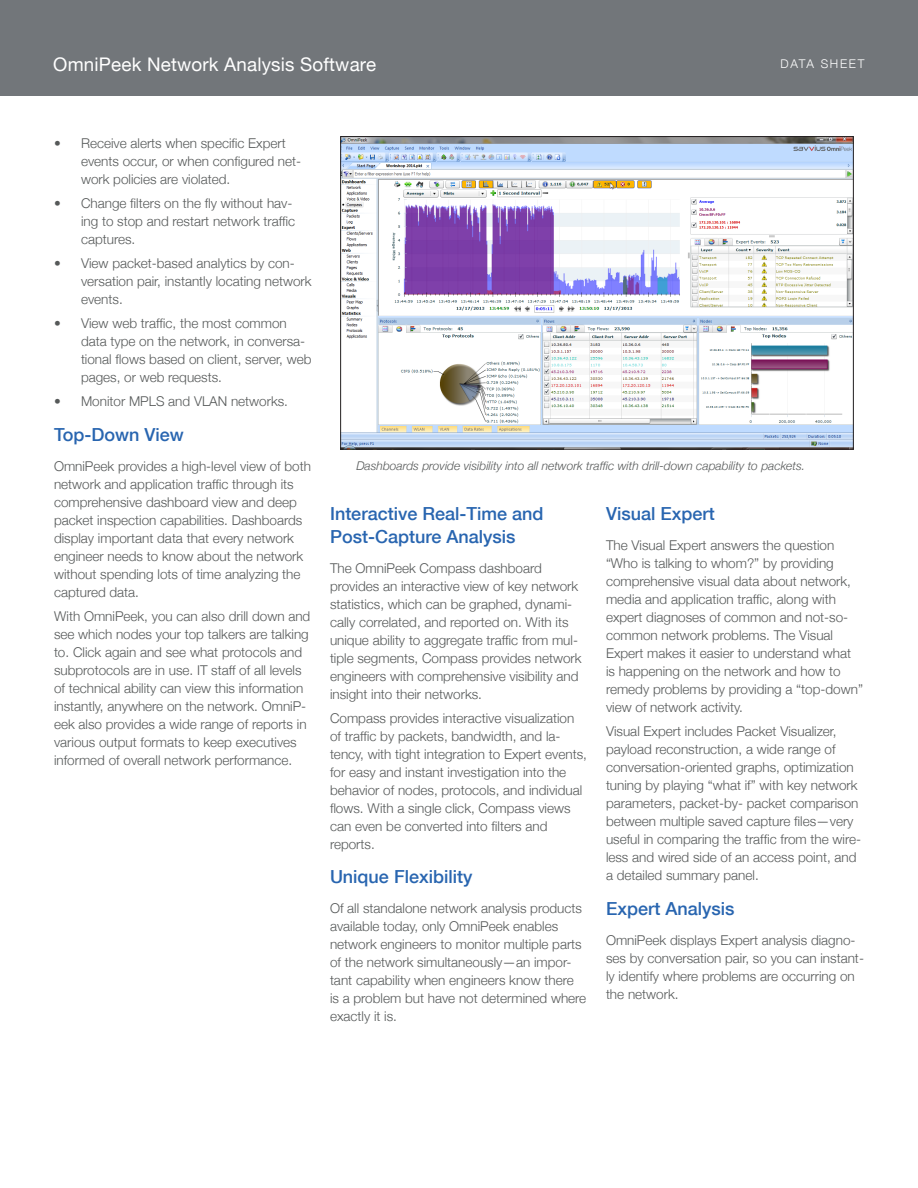
<style>
.page{position:relative;width:918px;height:1188px;background:#fff}
.page>*{position:absolute;margin:0;border:0;box-sizing:border-box;transform-origin:0 0}
.t1{font:18.75px "Helvetica Neue";letter-spacing:.01em;color:#fff}
.t2{font:500 18px/22.5px "Helvetica Neue";color:#2865b0}
.t3{font:300 13.5px/18px "Helvetica Neue";color:#565959}
.t4{font:italic 300 12px "Helvetica Neue";color:#565959}
.t5{font:300 12px "Helvetica Neue";letter-spacing:.14em;color:#fff}
</style>
<div class="page">
<div style="left:0;top:0;width:918px;height:96px;background:#72767a"></div>
<img style="left:342px;top:138px;width:510px;height:310px">
<div style="left:340px;top:136px;width:514px;height:314px;border:1px solid #231f20"></div>
<h1 class="t1" style="left:53px;top:53px;width:324px">OmniPeek Network Analysis Software</h1>
<p class="t5" style="left:781px;top:56px;width:85px">DATA SHEET</p>
<p class="t3" style="left:81px;top:134px;width:222px;text-indent:-27px">• Receive alerts when specific Expert events occur, or when configured net&shy;work policies are violated.</p>
<p class="t3" style="left:81px;top:194px;width:216px;text-indent:-27px">• Change filters on the fly without hav&shy;ing to stop and restart network traffic captures.</p>
<p class="t3" style="left:81px;top:254px;width:232px;text-indent:-27px">• View packet-based analytics by con&shy;versation pair, instantly locating network events.</p>
<p class="t3" style="left:81px;top:314px;width:232px;text-indent:-27px">• View web traffic, the most common data type on the network, in conversa&shy;tional flows based on client, server, web pages, or web requests.</p>
<p class="t3" style="left:54px;top:392px;width:236px">• Monitor MPLS and VLAN networks.</p>
<h2 class="t2" style="left:54px;top:422px;width:131px">Top-Down View</h2>
<p class="t3" style="left:54px;top:456px;width:259px">OmniPeek provides a high-level view of both network and application traffic through its comprehensive dashboard view and deep packet inspection capabilities. Dashboards display important data that every network engineer needs to know about the network without spending lots of time analyzing the captured data.</p>
<p class="t3" style="left:54px;top:606px;width:258px">With OmniPeek, you can also drill down and see which nodes your top talkers are talking to. Click again and see what protocols and subprotocols are in use. IT staff of all levels of technical ability can view this information instantly, anywhere on the network. OmniP&shy;eek also provides a wide range of reports in various output formats to keep executives informed of overall network performance.</p>
<p class="t4" style="left:356px;top:459px;width:450px">Dashboards provide visibility into all network traffic with drill-down capability to packets.</p>
<h2 class="t2" style="left:330px;top:502px;width:215px">Interactive Real-Time and<br>Post-Capture Analysis</h2>
<p class="t3" style="left:330px;top:559px;width:253px">The OmniPeek Compass dashboard provides an interactive view of key network statistics, which can be graphed, dynami&shy;cally correlated, and reported on. With its unique ability to aggregate traffic from mul&shy;tiple segments, Compass provides network engineers with comprehensive visibility and insight into their networks.</p>
<p class="t3" style="left:330px;top:709px;width:259px">Compass provides interactive visualization of traffic by packets, bandwidth, and la&shy;tency, with tight integration to Expert events, for easy and instant investigation into the behavior of nodes, protocols, and individual flows. With a single click, Compass views can even be converted into filters and reports.</p>
<h2 class="t2" style="left:330px;top:865px;width:144px">Unique Flexibility</h2>
<p class="t3" style="left:330px;top:899px;width:258px">Of all standalone network analysis products available today, only OmniPeek enables network engineers to monitor multiple parts of the network simultaneously—an impor&shy;tant capability when engineers know there<br>is a problem but have not determined where exactly it is.</p>
<h2 class="t2" style="left:606px;top:502px;width:110px">Visual Expert</h2>
<p class="t3" style="left:606px;top:536px;width:259px">The Visual Expert answers the question “Who is talking to whom?” by providing comprehensive visual data about network, media and application traffic, along with expert diagnoses of common and not-so&shy;common network problems. The Visual Expert makes it easier to understand what is happening on the network and how to remedy problems by providing a “top-down” view of network activity.</p>
<p class="t3" style="left:606px;top:722px;width:257px">Visual Expert includes Packet Visualizer, payload reconstruction, a wide range of conversation-oriented graphs, optimization tuning by playing “what if” with key network parameters, packet-by- packet comparison between multiple saved capture files—very useful in comparing the traffic from the wire&shy;less and wired side of an access point, and a detailed summary panel.</p>
<h2 class="t2" style="left:606px;top:897px;width:130px">Expert Analysis</h2>
<p class="t3" style="left:606px;top:931px;width:259px">OmniPeek displays Expert analysis diagno&shy;ses by conversation pair, so you can instant&shy;ly identify where problems are occurring on the network.</p>
</div>
